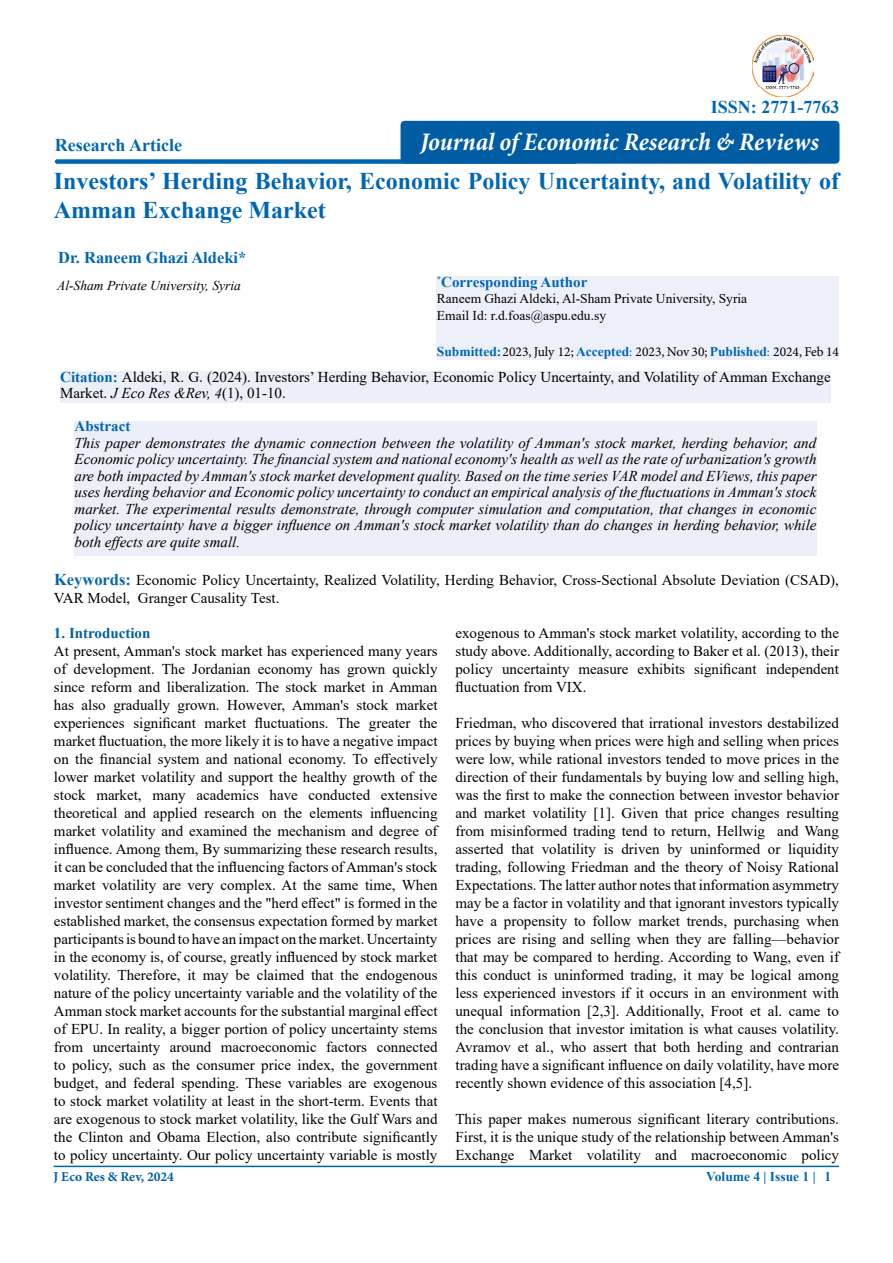
<style>
.page{position:relative;width:893px;height:1263px;background:#fff}
.page>*{position:absolute;margin:0;border:0;box-sizing:border-box;transform-origin:0 0}
.t1{font:italic 700 condensed 25.5px "Minion Pro";letter-spacing:-.005em;color:#fff}
.t2{font:700 24px/28.8px "Times New Roman";color:#0066b3}
.t3{font:700 18px "Times New Roman";color:#0066b3}
.t4{font:700 16.5px "Times New Roman";color:#0066b3}
.t5{font:15px/18px "Times New Roman";color:#000;text-align:justify}
.t6{font:italic 15px/16.5px "Times New Roman";color:#000;text-align:justify}
.t7{font:700 15px "Times New Roman";color:#0066b3}
.t8{font:700 15px "Times New Roman";color:#005ea5}
.t9{font:13.5px/16.5px "Times New Roman";color:#000}
.t10{font:13.5px "Minion Pro";color:#000}
.t11{font:italic 13.5px "Times New Roman";color:#000}
.t12{font:700 13.5px "Minion Pro";color:#005ea5}
.t13{font:700 13.5px "Times New Roman";color:#0066b3}
.s1{font-family:"Times New Roman";font-weight:700;color:#0066b3}
.s2{color:#0066b3}
.s3{font-weight:700;color:#0066b3}
.s4{font-style:italic}
.s5{font-weight:700;font-size:16.5px;color:#0066b3}
</style>
<div class="page">
<hr style="left:54px;top:1166px;width:785px;height:1px;background:#0066b3">
<div style="left:55px;top:159px;width:522px;height:5px;background:#0066b3;border-radius:2px"></div>
<div style="left:437px;top:277px;width:402px;height:83px;background:#eef0f9"></div>
<div style="left:60px;top:371px;width:771px;height:32px;background:#eceff7"></div>
<div style="left:75px;top:421px;width:741px;height:135px;background:#eceff7"></div>
<div style="left:401px;top:121px;width:438px;height:43px;background:#005da4;border-radius:4px"></div>
<img style="left:752px;top:35px;width:62px;height:61px">
<p class="t3" style="left:55px;top:132px;width:129px">Research Article</p>
<p class="t3" style="left:711px;top:94px;width:130px">ISSN: 2771-7763</p>
<h1 class="t1" style="left:420px;top:124px;width:400px">Journal of Economic Research &amp; Reviews</h1>
<h2 class="t2" style="left:54px;top:166px;width:787px">Investors’ Herding Behavior, Economic Policy Uncertainty, and Volatility of<br>Amman Exchange Market</h2>
<p class="t4" style="left:58px;top:246px;width:190px">Dr. Raneem Ghazi Aldeki*</p>
<p class="t7" style="left:437px;top:271px;width:152px"><sup>*</sup>Corresponding Author</p>
<p class="t9" style="left:437px;top:290px;width:312px">Raneem Ghazi Aldeki, Al-Sham Private University, Syria<br>Email Id: r.d.foas@aspu.edu.sy</p>
<p class="t10" style="left:437px;top:342px;width:404px"><span class="s1">Submitted:</span>2023, July 12; <span class="s1">Accepted</span><span class="s2">:</span> 2023, Nov 30; <span class="s1">Published</span><span class="s2">:</span> 2024, Feb 14</p>
<p class="t5" style="left:60px;top:368px;width:772px;line-height:16.5px"><span class="s3">Citation:</span> Aldeki, R. G. (2024). Investors’ Herding Behavior, Economic Policy Uncertainty, and Volatility of Amman Exchange<br>Market. <span class="s4">J Eco Res &amp;Rev, 4</span>(1), 01-10.</p>
<p class="t7" style="left:75px;top:415px;width:57px">Abstract</p>
<p class="t6" style="left:75px;top:434px;width:744px">This paper demonstrates the dynamic connection between the volatility of Amman's stock market, herding behavior, and Economic policy uncertainty. The financial system and national economy's health as well as the rate of urbanization's growth are both impacted by Amman's stock market development quality. Based on the time series VAR model and EViews, this paper uses herding behavior and Economic policy uncertainty to conduct an empirical analysis of the fluctuations in Amman's stock market. The experimental results demonstrate, through computer simulation and computation, that changes in economic policy uncertainty have a bigger influence on Amman's stock market volatility than do changes in herding behavior, while both effects are quite small.</p>
<p class="t11" style="left:57px;top:276px;width:185px">Al-Sham Private University, Syria</p>
<p class="t5" style="left:54px;top:570px;width:786px"><span class="s5">Keywords:</span> Economic Policy Uncertainty, Realized Volatility, Herding Behavior, Cross-Sectional Absolute Deviation (CSAD),<br>VAR Model, Granger Causality Test.</p>
<p class="t8" style="left:54px;top:622px;width:98px">1. Introduction</p>
<p class="t5" style="left:54px;top:641px;width:385px">At present, Amman's stock market has experienced many years of development. The Jordanian economy has grown quickly since reform and liberalization. The stock market in Amman has also gradually grown. However, Amman's stock market experiences significant market fluctuations. The greater the market fluctuation, the more likely it is to have a negative impact on the financial system and national economy. To effectively lower market volatility and support the healthy growth of the stock market, many academics have conducted extensive theoretical and applied research on the elements influencing market volatility and examined the mechanism and degree of influence. Among them, By summarizing these research results, it can be concluded that the influencing factors of Amman's stock market volatility are very complex. At the same time, When investor sentiment changes and the "herd effect" is formed in the established market, the consensus expectation formed by market participants is bound to have an impact on the market. Uncertainty in the economy is, of course, greatly influenced by stock market volatility. Therefore, it may be claimed that the endogenous nature of the policy uncertainty variable and the volatility of the Amman stock market accounts for the substantial marginal effect of EPU. In reality, a bigger portion of policy uncertainty stems from uncertainty around macroeconomic factors connected to policy, such as the consumer price index, the government budget, and federal spending. These variables are exogenous to stock market volatility at least in the short-term. Events that are exogenous to stock market volatility, like the Gulf Wars and the Clinton and Obama Election, also contribute significantly to policy uncertainty. Our policy uncertainty variable is mostly</p>
<p class="t5" style="left:455px;top:624px;width:385px">exogenous to Amman's stock market volatility, according to the study above. Additionally, according to Baker et al. (2013), their policy uncertainty measure exhibits significant independent fluctuation from VIX.</p>
<p class="t5" style="left:455px;top:714px;width:385px">Friedman, who discovered that irrational investors destabilized prices by buying when prices were high and selling when prices were low, while rational investors tended to move prices in the direction of their fundamentals by buying low and selling high, was the first to make the connection between investor behavior and market volatility [1]. Given that price changes resulting from misinformed trading tend to return, Hellwig and Wang asserted that volatility is driven by uninformed or liquidity trading, following Friedman and the theory of Noisy Rational Expectations. The latter author notes that information asymmetry may be a factor in volatility and that ignorant investors typically have a propensity to follow market trends, purchasing when prices are rising and selling when they are falling—behavior that may be compared to herding. According to Wang, even if this conduct is uninformed trading, it may be logical among less experienced investors if it occurs in an environment with unequal information [2,3]. Additionally, Froot et al. came to the conclusion that investor imitation is what causes volatility.<br>Avramov et al., who assert that both herding and contrarian trading have a significant influence on daily volatility, have more recently shown evidence of this association [4,5].</p>
<p class="t5" style="left:455px;top:1110px;width:385px">This paper makes numerous significant literary contributions.<br>First, it is the unique study of the relationship between Amman's Exchange Market volatility and macroeconomic policy</p>
<p class="t12" style="left:53px;top:1167px;width:122px">J Eco Res &amp; Rev, 2024</p>
<p class="t13" style="left:706px;top:1166px;width:126px">Volume 4 | Issue 1 | 1</p>
</div>
